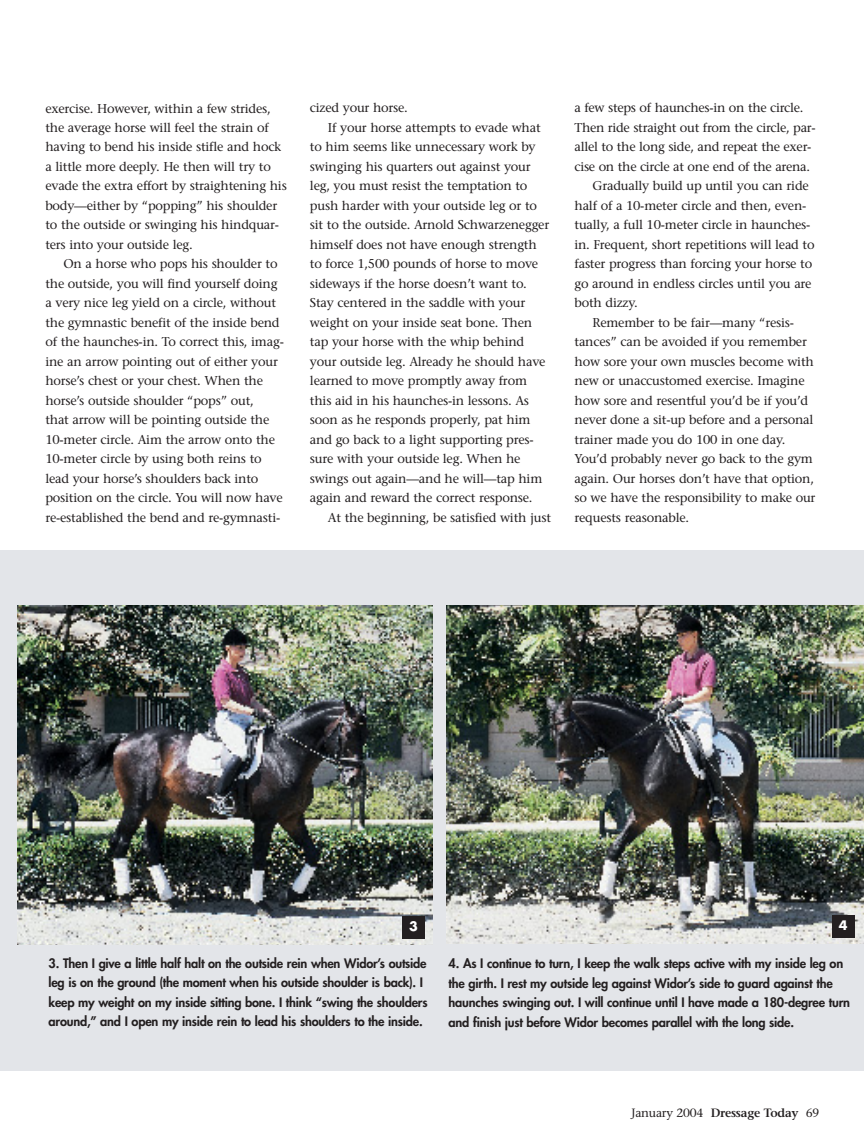
<style>
.page{position:relative;width:864px;height:1134px;background:#fff}
.page>*{position:absolute;margin:0;border:0;box-sizing:border-box;transform-origin:0 0}
.t1{font:12.75px/19.5px "Stone Serif";letter-spacing:-.015em;color:#231f20}
.t2{font:800 12.75px/19.5px "Futura";letter-spacing:-.015em;color:#231f20}
.t3{font:700 12.75px "Futura";color:#fff}
.t4{font:12px "Stone Serif";letter-spacing:-.015em;color:#231f20}
.s1{font-weight:600}
</style>
<div class="page">
<div style="left:0;top:550px;width:864px;height:521px;background:#e3e5e9"></div>
<img style="left:446px;top:605px;width:418px;height:339px">
<img style="left:17px;top:606px;width:415px;height:339px">
<div style="left:402px;top:916px;width:23px;height:22px;background:#231f20"></div>
<div style="left:832px;top:916px;width:22px;height:22px;background:#231f20"></div>
<p class="t1" style="left:45px;top:100px;width:243px">exercise. However, within a few strides, the average horse will feel the strain of having to bend his inside stifle and hock a little more deeply. He then will try to evade the extra effort by straightening his body—either by “popping” his shoulder to the outside or swinging his hindquar&shy;ters into your outside leg.</p>
<p class="t1" style="left:45px;top:256px;width:240px;text-indent:18px">On a horse who pops his shoulder to the outside, you will find yourself doing a very nice leg yield on a circle, without the gymnastic benefit of the inside bend of the haunches-in. To correct this, imag&shy;ine an arrow pointing out of either your horse’s chest or your chest. When the horse’s outside shoulder “pops” out,<br>that arrow will be pointing outside the 10-meter circle. Aim the arrow onto the 10-meter circle by using both reins to lead your horse’s shoulders back into position on the circle. You will now have re-established the bend and re-gymnasti-</p>
<p class="t1" style="left:310px;top:100px;width:100px">cized your horse.</p>
<p class="t1" style="left:328px;top:119px;width:214px">If your horse attempts to evade what</p>
<p class="t1" style="left:310px;top:139px;width:227px">to him seems like unnecessary work by</p>
<p class="t1" style="left:310px;top:158px;width:222px">swinging his quarters out against your</p>
<p class="t1" style="left:310px;top:178px;width:219px">leg, you must resist the temptation to</p>
<p class="t1" style="left:310px;top:197px;width:229px">push harder with your outside leg or to</p>
<p class="t1" style="left:310px;top:217px;width:241px">sit to the outside. Arnold Schwarzenegger</p>
<p class="t1" style="left:310px;top:236px;width:228px">himself does not have enough strength</p>
<p class="t1" style="left:310px;top:256px;width:230px">to force 1,500 pounds of horse to move</p>
<p class="t1" style="left:310px;top:275px;width:219px">sideways if the horse doesn’t want to.</p>
<p class="t1" style="left:310px;top:295px;width:217px">Stay centered in the saddle with your</p>
<p class="t1" style="left:310px;top:314px;width:224px">weight on your inside seat bone. Then</p>
<p class="t1" style="left:310px;top:334px;width:216px">tap your horse with the whip behind</p>
<p class="t1" style="left:310px;top:353px;width:237px">your outside leg. Already he should have</p>
<p class="t1" style="left:310px;top:373px;width:219px">learned to move promptly away from</p>
<p class="t1" style="left:310px;top:392px;width:221px">this aid in his haunches-in lessons. As</p>
<p class="t1" style="left:310px;top:412px;width:222px">soon as he responds properly, pat him</p>
<p class="t1" style="left:310px;top:431px;width:225px">and go back to a light supporting pres-</p>
<p class="t1" style="left:310px;top:451px;width:212px">sure with your outside leg. When he</p>
<p class="t1" style="left:310px;top:470px;width:234px">swings out again—and he will—tap him</p>
<p class="t1" style="left:310px;top:490px;width:224px">again and reward the correct response.</p>
<p class="t1" style="left:328px;top:509px;width:225px">At the beginning, be satisfied with just</p>
<p class="t1" style="left:575px;top:100px;width:230px">a few steps of haunches-in on the circle.</p>
<p class="t1" style="left:575px;top:119px;width:243px">Then ride straight out from the circle, par-</p>
<p class="t1" style="left:575px;top:139px;width:238px">allel to the long side, and repeat the exer-</p>
<p class="t1" style="left:575px;top:158px;width:237px">cise on the circle at one end of the arena.</p>
<p class="t1" style="left:593px;top:178px;width:218px">Gradually build up until you can ride</p>
<p class="t1" style="left:575px;top:197px;width:233px">half of a 10-meter circle and then, even-</p>
<p class="t1" style="left:575px;top:217px;width:237px">tually, a full 10-meter circle in haunches-</p>
<p class="t1" style="left:575px;top:236px;width:242px">in. Frequent, short repetitions will lead to</p>
<p class="t1" style="left:575px;top:256px;width:239px">faster progress than forcing your horse to</p>
<p class="t1" style="left:575px;top:275px;width:239px">go around in endless circles until you are</p>
<p class="t1" style="left:575px;top:295px;width:65px">both dizzy.</p>
<p class="t1" style="left:593px;top:314px;width:203px">Remember to be fair—many “resis-</p>
<p class="t1" style="left:575px;top:334px;width:234px">tances” can be avoided if you remember</p>
<p class="t1" style="left:575px;top:353px;width:241px">how sore your own muscles become with</p>
<p class="t1" style="left:575px;top:373px;width:232px">new or unaccustomed exercise. Imagine</p>
<p class="t1" style="left:575px;top:392px;width:235px">how sore and resentful you’d be if you’d</p>
<p class="t1" style="left:575px;top:412px;width:240px">never done a sit-up before and a personal</p>
<p class="t1" style="left:575px;top:431px;width:213px">trainer made you do 100 in one day.</p>
<p class="t1" style="left:575px;top:451px;width:240px">You’d probably never go back to the gym</p>
<p class="t1" style="left:575px;top:470px;width:241px">again. Our horses don’t have that option,</p>
<p class="t1" style="left:575px;top:490px;width:242px">so we have the responsibility to make our</p>
<p class="t1" style="left:575px;top:509px;width:116px">requests reasonable.</p>
<p class="t3" style="left:409px;top:920px;width:10px">3</p>
<p class="t3" style="left:839px;top:920px;width:10px">4</p>
<p class="t2" style="left:49px;top:954px;width:381px">3. Then I give a little half halt on the outside rein when Widor’s outside leg is on the ground (the moment when his outside shoulder is back). I keep my weight on my inside sitting bone. I think “swing the shoulders around,” and I open my inside rein to lead his shoulders to the inside.</p>
<p class="t2" style="left:449px;top:955px;width:403px">4. As I continue to turn, I keep the walk steps active with my inside leg on the girth. I rest my outside leg against Widor’s side to guard against the haunches swinging out. I will continue until I have made a 180-degree turn and finish just before Widor becomes parallel with the long side.</p>
<p class="t4" style="left:631px;top:1108px;width:189px">January 2004 <span class="s1">Dressage Today</span> 69</p>
</div>
